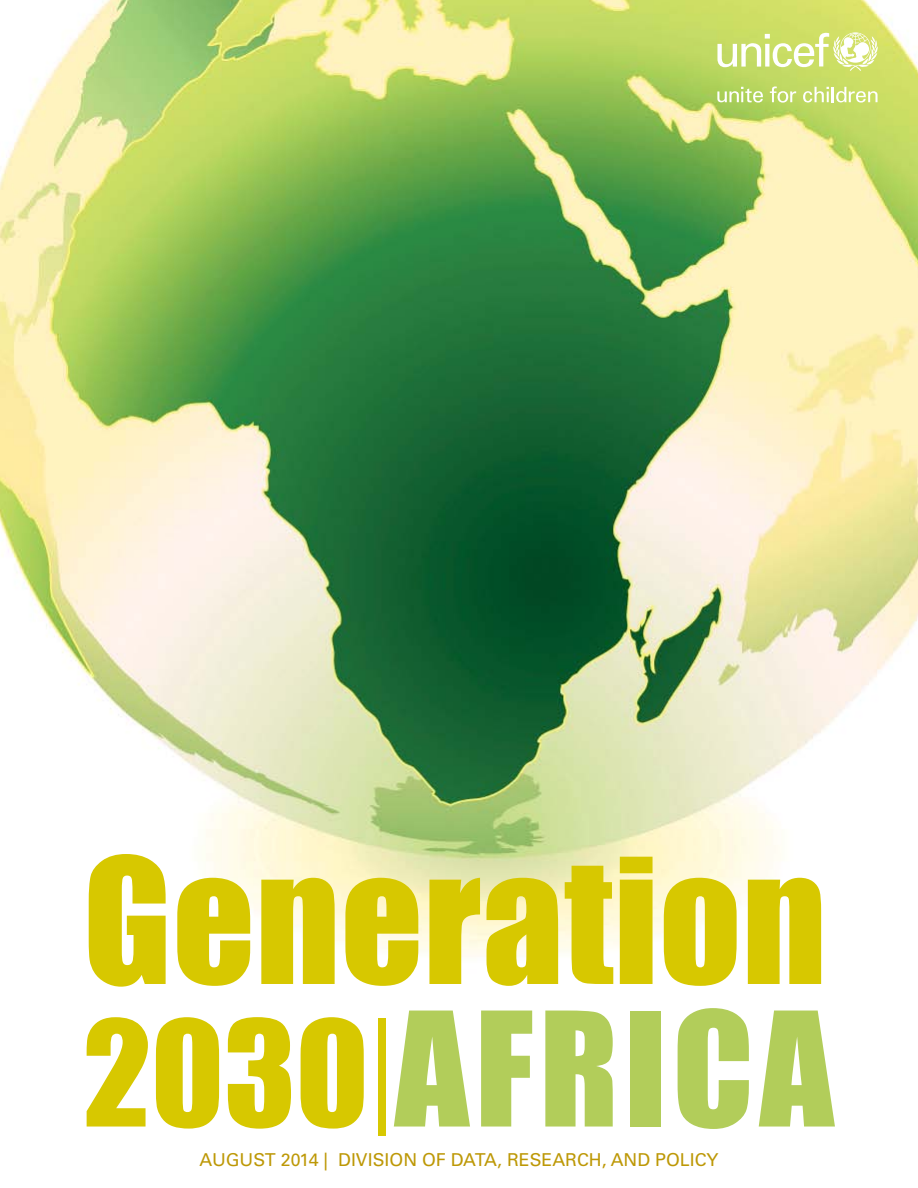
<style>
.page{position:relative;width:918px;height:1188px;background:#fff}
.page>*{position:absolute;margin:0;border:0;box-sizing:border-box;transform-origin:0 0}
.t1{font:161.1px "Impact";letter-spacing:.005em;color:#d7c800}
.t2{font:146.7px "Impact";letter-spacing:.04em;color:#b2cd5a}
.t3{font:17.85px "Univers LT Std";color:#bd9806}
.s1{font-size:135.75px;color:#d7c800}
.s2{font-family:"Univers LT Std";font-weight:300;font-size:117.45px;color:#d7c800}
</style>
<div class="page">
<img style="left:0;top:0;width:918px;height:957px">
<svg style="left:717px;top:32px;width:161px;height:39px"></svg>
<svg style="left:717px;top:87px;width:46px;height:16px"></svg>
<svg style="left:770px;top:86px;width:26px;height:17px"></svg>
<svg style="left:803px;top:87px;width:75px;height:16px"></svg>
<h1 class="t1" style="left:83px;top:796px;width:745px">Generation</h1>
<h2 class="t2" style="left:83px;top:955px;width:753px"><span class="s1">2030</span><span class="s2">|</span>AFRICA</h2>
<p class="t3" style="left:200px;top:1149px;width:276px">AUGUST 2014 | DIVISION OF DATA</p>
<p class="t3" style="left:497px;top:1149px;width:223px">, RESEARCH, AND POLICY</p>
</div>
